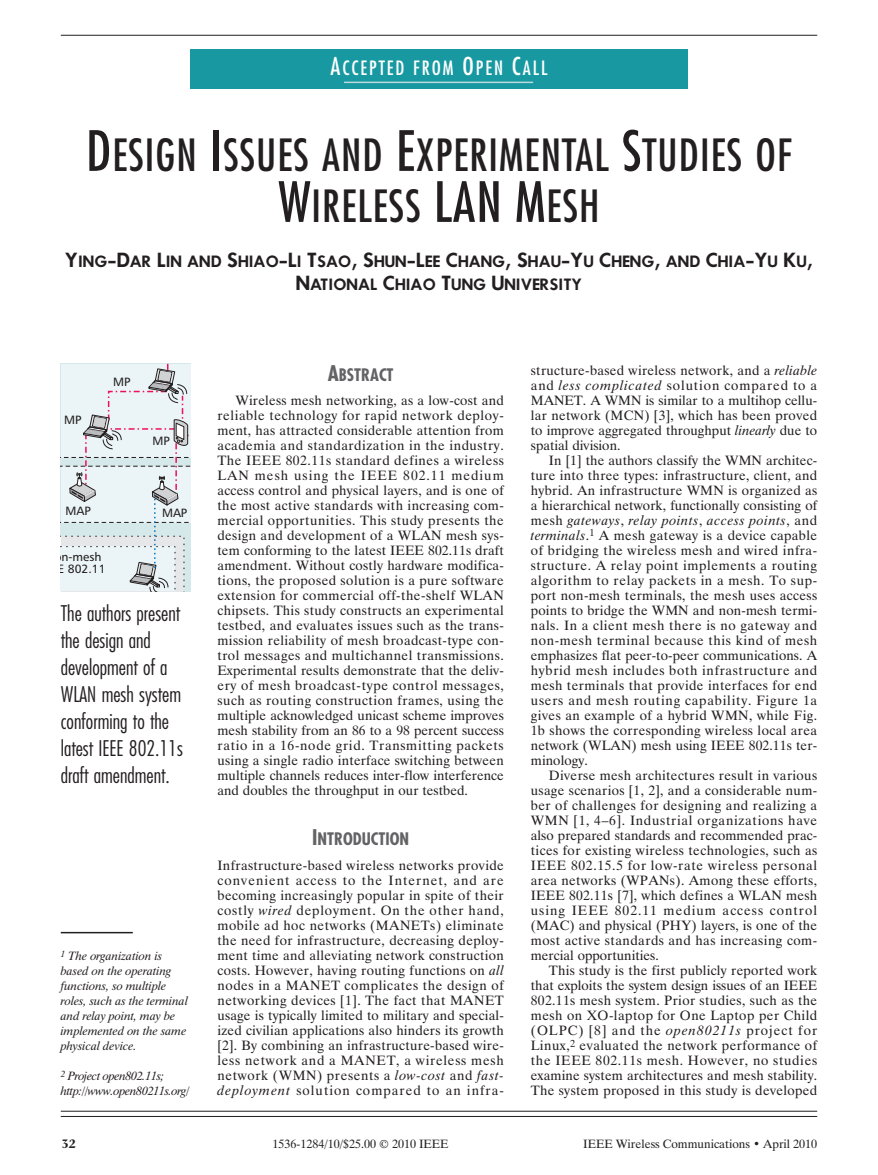
<style>
.page{position:relative;width:878px;height:1175px;background:#fff}
.page>*{position:absolute;margin:0;border:0;box-sizing:border-box;transform-origin:0 0}
.t1{font:condensed 43.2px/51px "Futura";letter-spacing:.025em;color:#231f20;text-align:center}
.t2{font:300 condensed 21px/27px "Futura";color:#231f20}
.t3{font:condensed 19.2px "Futura";letter-spacing:.105em;color:#fff}
.t4{font:700 condensed 16.8px "Futura";color:#636366}
.t5{font:600 14.4px/23.1px "Futura";color:#231f20;text-align:center}
.t6{font:13.5px/15px "Dutch 801 BT";letter-spacing:.01em;color:#231f20;text-align:justify}
.t7{font:italic 12px/15px "Dutch 801 BT";color:#231f20}
.t8{font:12px "Dutch 801 BT";color:#231f20}
.t9{font:italic 12px/15px "Dutch 801 BT";letter-spacing:-.025em;color:#231f20}
.t10{font:12px/12px "Humanist 777 BT Roman B";color:#231f20}
.t11{font:700 12px "Christiana";color:#231f20}
.s1{font-size:24px}
.s2{font-size:54px}
.s3{font-size:18px}
.s4{font-size:21px}
.s5{font-style:italic}
</style>
<div class="page">
<hr style="left:61px;top:1116px;width:756px;height:1px;background:#231f20">
<hr style="left:61px;top:1110px;width:756px;height:1px;background:#231f20">
<hr style="left:61px;top:35px;width:756px;height:1px;background:#231f20">
<svg style="left:61px;top:364px;width:129px;height:227px;background:#dde3e6"></svg>
<hr style="left:61px;top:932px;width:72px;height:1px;background:#231f20">
<div style="left:190px;top:49px;width:497px;height:40px;background:#1899a2"></div>
<hr style="left:344px;top:82px;width:189px;height:1px;background:#badade">
<h3 class="t3" style="left:330px;top:59px;width:218px"><span class="s1">A</span>CCEPTED FROM <span class="s1">O</span>PEN <span class="s1">C</span>ALL</h3>
<h1 class="t1" style="left:86px;top:133px;width:707px"><span class="s2">D</span>ESIGN <span class="s2">I</span>SSUES AND <span class="s2">E</span>XPERIMENTAL <span class="s2">S</span>TUDIES OF<br><span class="s2">W</span>IRELESS <span class="s2">LAN M</span>ESH</h1>
<p class="t5" style="left:65px;top:251px;width:749px"><span class="s3">Y</span>ING<span class="s3">-D</span>AR <span class="s3">L</span>IN AND <span class="s3">S</span>HIAO<span class="s3">-L</span>I <span class="s3">T</span>SAO<span class="s3">, S</span>HUN<span class="s3">-L</span>EE <span class="s3">C</span>HANG<span class="s3">, S</span>HAU<span class="s3">-Y</span>U <span class="s3">C</span>HENG<span class="s3">,</span> AND <span class="s3">C</span>HIA<span class="s3">-Y</span>U <span class="s3">K</span>U<span class="s3">,<br>N</span>ATIONAL <span class="s3">C</span>HIAO <span class="s3">T</span>UNG <span class="s3">U</span>NIVERSITY</p>
<p class="t10" style="left:64px;top:414px;width:19px">MP</p>
<p class="t10" style="left:113px;top:377px;width:19px">MP</p>
<p class="t10" style="left:152px;top:436px;width:19px">MP</p>
<p class="t10" style="left:65px;top:505px;width:27px">MAP</p>
<p class="t10" style="left:162px;top:507px;width:27px">MAP</p>
<p class="t10" style="left:54px;top:552px;width:53px">on-mesh<br>E 802.11</p>
<h2 class="t2" style="left:61px;top:601px;width:124px">The authors present the design and development of a<br>WLAN mesh system conforming to the latest IEEE 802.11s draft amendment.</h2>
<p class="t7" style="left:61px;top:950px;width:129px"><sup>1</sup> The organization is based on the operating functions, so multiple roles, such as the terminal and relay point, may be implemented on the same physical device.</p>
<p class="t9" style="left:61px;top:1070px;width:130px"><sup>2</sup> Project open802.11s; http://www.open80211s.org/</p>
<p class="t4" style="left:328px;top:367px;width:67px"><span class="s4">A</span>BSTRACT</p>
<p class="t6" style="left:217px;top:394px;width:288px;text-indent:18px">Wireless mesh networking, as a low-cost and reliable technology for rapid network deploy&shy;ment, has attracted considerable attention from academia and standardization in the industry.<br>The IEEE 802.11s standard defines a wireless LAN mesh using the IEEE 802.11 medium access control and physical layers, and is one of the most active standards with increasing com&shy;mercial opportunities. This study presents the design and development of a WLAN mesh sys&shy;tem conforming to the latest IEEE 802.11s draft amendment. Without costly hardware modifica&shy;tions, the proposed solution is a pure software extension for commercial off-the-shelf WLAN chipsets. This study constructs an experimental testbed, and evaluates issues such as the trans&shy;mission reliability of mesh broadcast-type con&shy;trol messages and multichannel transmissions.<br>Experimental results demonstrate that the deliv&shy;ery of mesh broadcast-type control messages, such as routing construction frames, using the multiple acknowledged unicast scheme improves mesh stability from an 86 to a 98 percent success ratio in a 16-node grid. Transmitting packets using a single radio interface switching between multiple channels reduces inter-flow interference and doubles the throughput in our testbed.</p>
<p class="t4" style="left:312px;top:831px;width:98px"><span class="s4">I</span>NTRODUCTION</p>
<p class="t6" style="left:217px;top:859px;width:288px">Infrastructure-based wireless networks provide convenient access to the Internet, and are becoming increasingly popular in spite of their costly <span class="s5">wired</span> deployment. On the other hand, mobile ad hoc networks (MANETs) eliminate the need for infrastructure, decreasing deploy&shy;ment time and alleviating network construction costs. However, having routing functions on <span class="s5">all </span>nodes in a MANET complicates the design of networking devices [1]. The fact that MANET usage is typically limited to military and special&shy;ized civilian applications also hinders its growth [2]. By combining an infrastructure-based wire&shy;less network and a MANET, a wireless mesh network (WMN) presents a <span class="s5">low-cost</span> and <span class="s5">fast&shy;deployment</span> solution compared to an infra-</p>
<p class="t6" style="left:531px;top:364px;width:288px">structure-based wireless network, and a <span class="s5">reliable </span>and <span class="s5">less complicated</span> solution compared to a MANET. A WMN is similar to a multihop cellu&shy;lar network (MCN) [3], which has been proved to improve aggregated throughput <span class="s5">linearly</span> due to spatial division.</p>
<p class="t6" style="left:531px;top:454px;width:288px;text-indent:18px">In [1] the authors classify the WMN architec&shy;ture into three types: infrastructure, client, and hybrid. An infrastructure WMN is organized as a hierarchical network, functionally consisting of mesh <span class="s5">gateways</span>, <span class="s5">relay points</span>, <span class="s5">access points</span>, and <span class="s5">terminals</span>.<sup>1</sup> A mesh gateway is a device capable of bridging the wireless mesh and wired infra&shy;structure. A relay point implements a routing algorithm to relay packets in a mesh. To sup&shy;port non-mesh terminals, the mesh uses access points to bridge the WMN and non-mesh termi&shy;nals. In a client mesh there is no gateway and non-mesh terminal because this kind of mesh emphasizes flat peer-to-peer communications. A hybrid mesh includes both infrastructure and mesh terminals that provide interfaces for end users and mesh routing capability. Figure 1a gives an example of a hybrid WMN, while Fig.<br>1b shows the corresponding wireless local area network (WLAN) mesh using IEEE 802.11s ter&shy;minology.</p>
<p class="t6" style="left:531px;top:769px;width:288px;text-indent:18px">Diverse mesh architectures result in various usage scenarios [1, 2], and a considerable num&shy;ber of challenges for designing and realizing a WMN [1, 4–6]. Industrial organizations have also prepared standards and recommended prac&shy;tices for existing wireless technologies, such as IEEE 802.15.5 for low-rate wireless personal area networks (WPANs). Among these efforts, IEEE 802.11s [7], which defines a WLAN mesh using IEEE 802.11 medium access control (MAC) and physical (PHY) layers, is one of the most active standards and has increasing com&shy;mercial opportunities.</p>
<p class="t6" style="left:531px;top:964px;width:288px;text-indent:18px">This study is the first publicly reported work that exploits the system design issues of an IEEE 802.11s mesh system. Prior studies, such as the mesh on XO-laptop for One Laptop per Child (OLPC) [8] and the <span class="s5">open80211s</span> project for Linux,<sup>2</sup> evaluated the network performance of the IEEE 802.11s mesh. However, no studies examine system architectures and mesh stability.<br>The system proposed in this study is developed</p>
<p class="t11" style="left:62px;top:1138px;width:15px">32</p>
<p class="t8" style="left:272px;top:1139px;width:177px">1536-1284/10/$25.00 © 2010 IEEE</p>
<p class="t8" style="left:583px;top:1139px;width:235px">IEEE Wireless Communications • April 2010</p>
</div>
